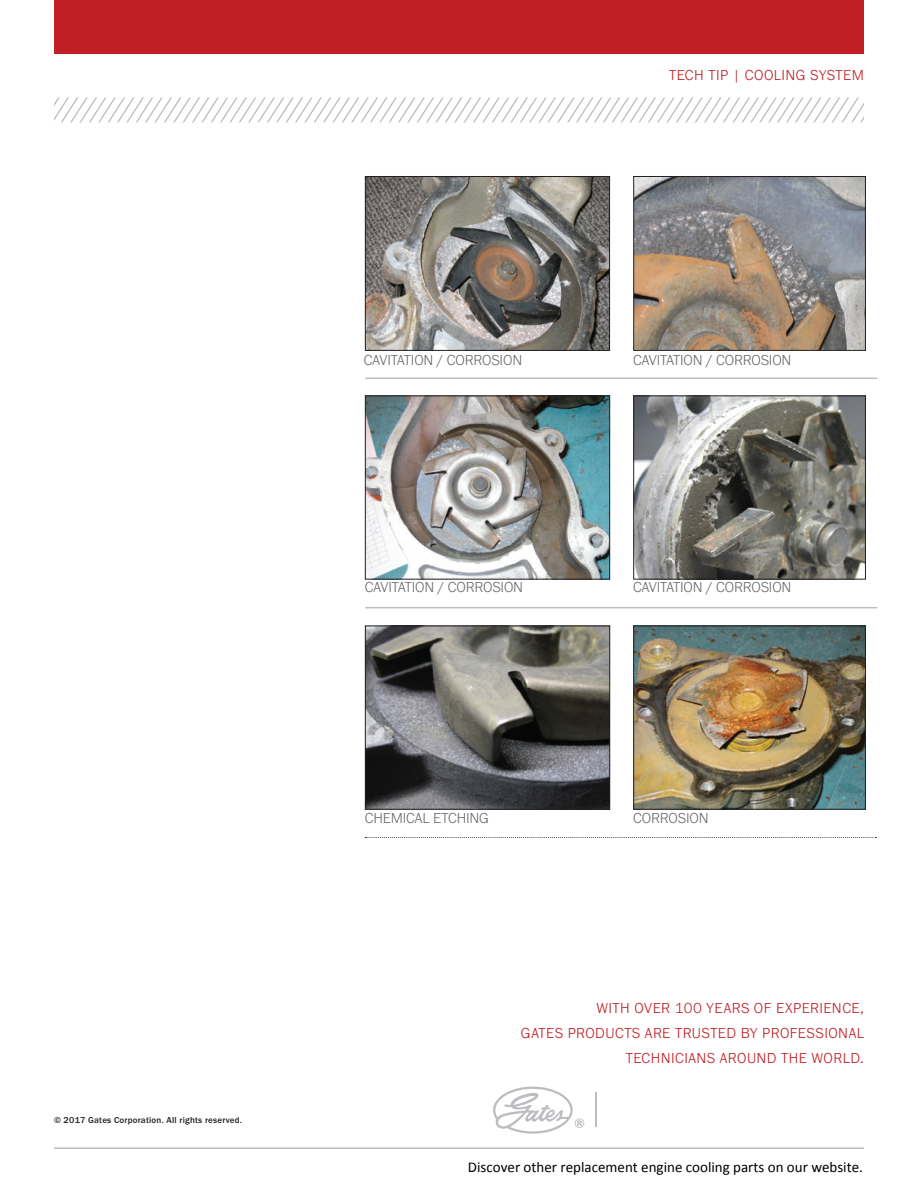
<style>
.page{position:relative;width:918px;height:1188px;background:#fff}
.page>*{position:absolute;margin:0;border:0;box-sizing:border-box;transform-origin:0 0}
.subhed_red_RIGHT{font:300 15px "Franklin Gothic URW";letter-spacing:.03em;color:#c02025}
.sm_gray_hed{font:300 15px "Franklin Gothic URW";letter-spacing:-.01em;color:#6c6d70}
.t1{font:15px "Calibri";color:#000}
.t2{font:500 9px "Franklin Gothic URW";letter-spacing:.025em;color:#231f20}
</style>
<div class="page">
<hr style="left:595px;top:1092px;width:2px;height:35px;background:#bcbdc0">
<svg style="left:493px;top:1087px;width:91px;height:47px"></svg>
<hr style="left:54px;top:1148px;width:810px;height:1px;background:#bcbdc0">
<div style="left:54px;top:0;width:810px;height:54px;background:#c02025"></div>
<svg style="left:54px;top:97px;width:810px;height:25px"></svg>
<img style="left:367px;top:178px;width:241px;height:171px">
<div style="left:365px;top:176px;width:245px;height:175px;border:1px solid #231f20"></div>
<img style="left:635px;top:178px;width:229px;height:171px">
<div style="left:633px;top:176px;width:233px;height:175px;border:1px solid #231f20"></div>
<img style="left:367px;top:397px;width:241px;height:181px">
<div style="left:365px;top:395px;width:245px;height:185px;border:1px solid #231f20"></div>
<img style="left:635px;top:397px;width:229px;height:181px">
<div style="left:633px;top:395px;width:233px;height:185px;border:1px solid #231f20"></div>
<img style="left:635px;top:628px;width:229px;height:180px">
<div style="left:633px;top:626px;width:233px;height:184px;border:1px solid #231f20"></div>
<img style="left:367px;top:628px;width:241px;height:180px">
<div style="left:365px;top:626px;width:245px;height:184px;border:1px solid #231f20"></div>
<hr style="left:365px;top:607px;width:512px;height:1px;background:#bcbdc0">
<svg style="left:365px;top:837px;width:511px;height:1px"></svg>
<hr style="left:365px;top:378px;width:512px;height:1px;background:#bcbdc0">
<p class="t2" style="left:54px;top:1115px;width:190px">© 2017 Gates Corporation. All rights reserved.</p>
<p class="subhed_red_RIGHT" style="left:669px;top:66px;width:196px">TECH TIP | COOLING SYSTEM</p>
<p class="sm_gray_hed" style="left:364px;top:350px;width:160px">CAVITATION / CORROSION</p>
<p class="sm_gray_hed" style="left:633px;top:350px;width:160px">CAVITATION / CORROSION</p>
<p class="sm_gray_hed" style="left:365px;top:578px;width:160px">CAVITATION / CORROSION</p>
<p class="sm_gray_hed" style="left:633px;top:578px;width:160px">CAVITATION / CORROSION</p>
<p class="sm_gray_hed" style="left:365px;top:809px;width:126px">CHEMICAL ETCHING</p>
<p class="sm_gray_hed" style="left:633px;top:809px;width:77px">CORROSION</p>
<p class="subhed_red_RIGHT" style="left:596px;top:999px;width:269px">WITH OVER 100 YEARS OF EXPERIENCE,</p>
<p class="subhed_red_RIGHT" style="left:521px;top:1024px;width:345px">GATES PRODUCTS ARE TRUSTED BY PROFESSIONAL</p>
<p class="subhed_red_RIGHT" style="left:626px;top:1048px;width:240px">TECHNICIANS AROUND THE WORLD.</p>
<p class="t1" style="left:468px;top:1156px;width:397px">Discover other replacement engine cooling parts on our website.</p>
</div>
